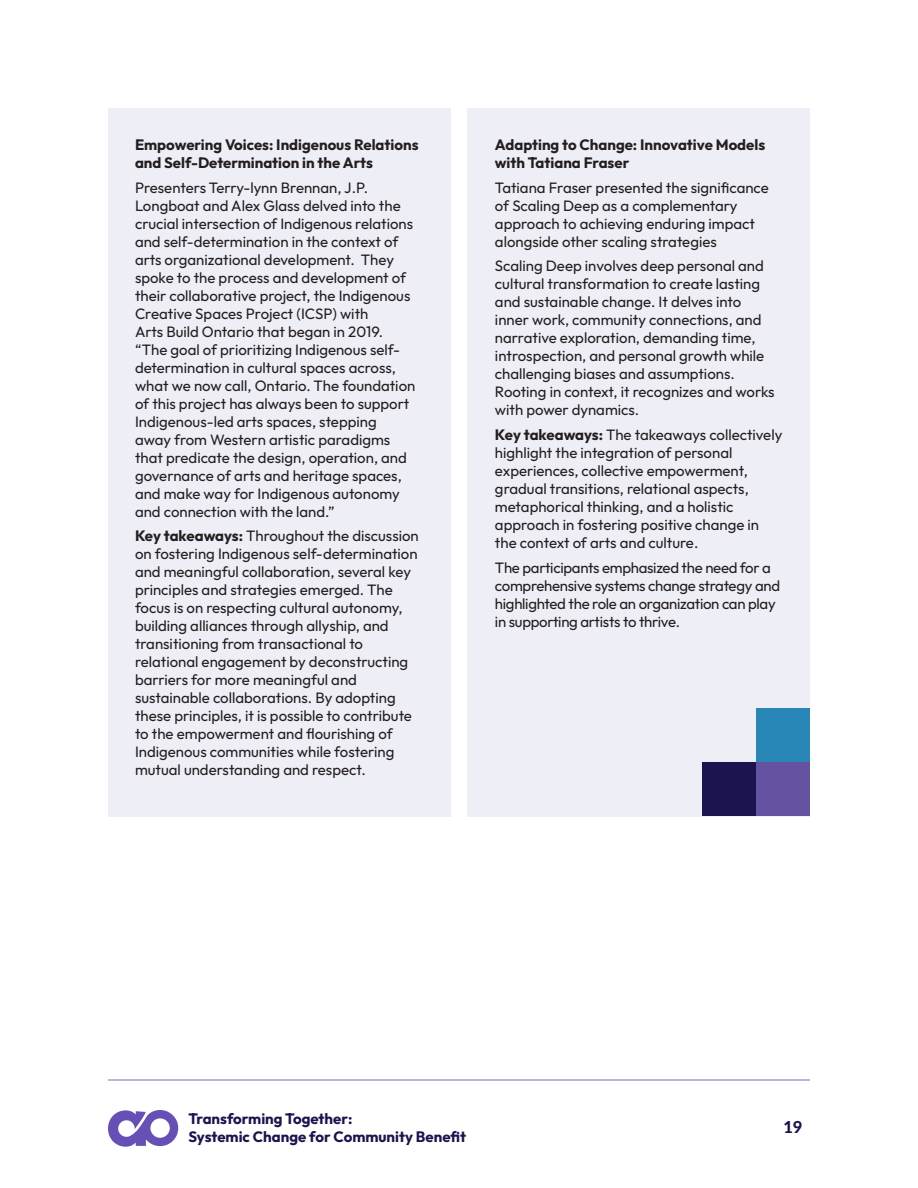
<style>
.page{position:relative;width:918px;height:1188px;background:#fff}
.page>*{position:absolute;margin:0;border:0;box-sizing:border-box;transform-origin:0 0}
.t1{font:800 16.5px "Aleo";color:#1b144e}
.Body{font:15px/18px "Outfit";color:#231f20}
.Body-2{font:15px/18px "Outfit";letter-spacing:-.02em;color:#231f20}
.Body-3{font:700 15px/18px "Outfit";color:#231f20}
.t2{font:700 15px/18px "Outfit";color:#1b144e}
.s1{font-weight:700}
</style>
<div class="page">
<svg style="left:108px;top:1110px;width:70px;height:37px"></svg>
<hr style="left:108px;top:1079px;width:702px;height:2px;background:#a2a0cf">
<div style="left:108px;top:108px;width:342px;height:708px;background:#eeeef6"></div>
<div style="left:468px;top:108px;width:342px;height:708px;background:#eeeef6"></div>
<div style="left:756px;top:762px;width:54px;height:54px;background:#6553a2"></div>
<div style="left:756px;top:708px;width:54px;height:54px;background:#2887b6"></div>
<div style="left:702px;top:762px;width:54px;height:54px;background:#1b144e"></div>
<p class="Body-3" style="left:135px;top:136px;width:285px">Empowering Voices: Indigenous Relations and Self-Determination in the Arts</p>
<p class="Body" style="left:135px;top:179px;width:282px">Presenters Terry-lynn Brennan, J.P.<br>Longboat and Alex Glass delved into the crucial intersection of Indigenous relations and self-determination in the context of arts organizational development. They spoke to the process and development of their collaborative project, the Indigenous Creative Spaces Project (ICSP) with<br>Arts Build Ontario that began in 2019. “The goal of prioritizing Indigenous self&shy;determination in cultural spaces across, what we now call, Ontario. The foundation of this project has always been to support Indigenous-led arts spaces, stepping away from Western artistic paradigms that predicate the design, operation, and governance of arts and heritage spaces, and make way for Indigenous autonomy and connection with the land.”</p>
<p class="Body" style="left:135px;top:527px;width:285px"><span class="s1">Key takeaways:</span> Throughout the discussion on fostering Indigenous self-determination and meaningful collaboration, several key principles and strategies emerged. The focus is on respecting cultural autonomy, building alliances through allyship, and transitioning from transactional to relational engagement by deconstructing barriers for more meaningful and sustainable collaborations. By adopting these principles, it is possible to contribute to the empowerment and flourishing of Indigenous communities while fostering mutual understanding and respect.</p>
<p class="Body-3" style="left:495px;top:136px;width:272px">Adapting to Change: Innovative Models with Tatiana Fraser</p>
<p class="Body" style="left:495px;top:179px;width:275px">Tatiana Fraser presented the significance of Scaling Deep as a complementary approach to achieving enduring impact alongside other scaling strategies</p>
<p class="Body" style="left:495px;top:257px;width:281px">Scaling Deep involves deep personal and cultural transformation to create lasting and sustainable change. It delves into inner work, community connections, and narrative exploration, demanding time, introspection, and personal growth while challenging biases and assumptions.<br>Rooting in context, it recognizes and works with power dynamics.</p>
<p class="Body" style="left:495px;top:426px;width:289px"><span class="s1">Key takeaways:</span> The takeaways collectively highlight the integration of personal experiences, collective empowerment, gradual transitions, relational aspects, metaphorical thinking, and a holistic approach in fostering positive change in the context of arts and culture.</p>
<p class="Body-2" style="left:495px;top:559px;width:287px">The participants emphasized the need for a comprehensive systems change strategy and highlighted the role an organization can play in supporting artists to thrive.</p>
<p class="t2" style="left:188px;top:1110px;width:279px">Transforming Together:<br>Systemic Change for Community Benefit</p>
<p class="t1" style="left:784px;top:1114px;width:20px">19</p>
</div>
